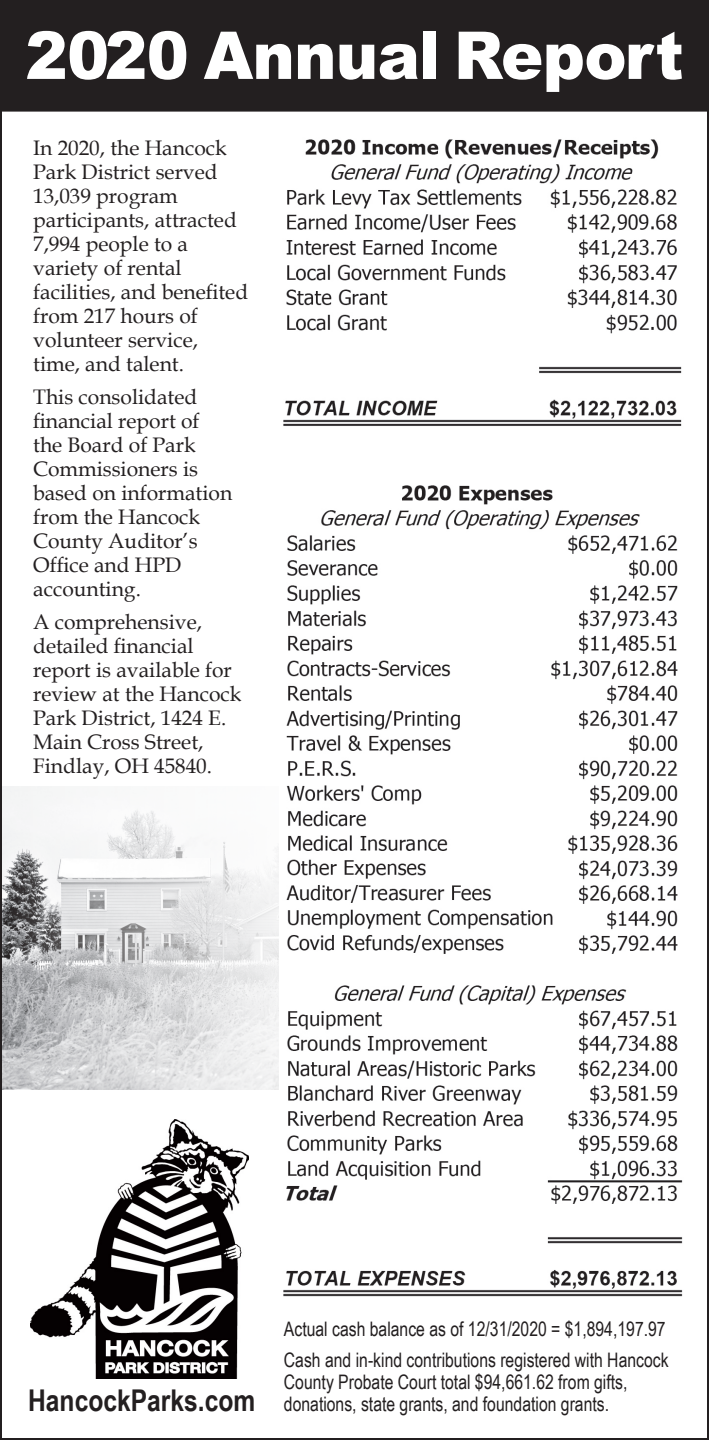
<style>
.page{position:relative;width:709px;height:1440px;background:#fff}
.page>*{position:absolute;margin:0;border:0;box-sizing:border-box;transform-origin:0 0}
.t1{font:900 66px "Arial";letter-spacing:-.01em;color:#fff;scale:.96 1}
.t2{font:700 30px "Arial Narrow";color:#231f20}
.t3{font:21px/24px "Book Antiqua";color:#231f20}
.t4{font:20px/22px "Arial Narrow";color:#231f20;scale:.96 1}
</style>
<div class="page">
<div style="left:1px;top:1px;width:706px;height:110px;background:#231f20"></div>
<div style="left:0;top:0;width:708px;height:112px;border:2px solid #231f20"></div>
<img style="left:31px;top:1120px;width:217px;height:259px">
<img style="left:3px;top:786px;width:276px;height:304px">
<img style="left:283px;top:139px;width:399px;height:287px">
<img style="left:283px;top:485px;width:400px;height:812px">
<p class="t1" style="left:25px;top:7px;width:686px">2020 Annual Report</p>
<p class="t3" style="left:33px;top:135px;width:216px">In 2020, the Hancock<br>Park District served<br>13,039 program participants, attracted<br>7,994 people to a variety of rental facilities, and benefited from 217 hours of volunteer service, time, and talent.</p>
<p class="t3" style="left:33px;top:384px;width:200px">This consolidated financial report of the Board of Park<br>Commissioners is based on information from the Hancock<br>County Auditor’s<br>Office and HPD accounting.</p>
<p class="t3" style="left:33px;top:609px;width:210px">A comprehensive, detailed financial report is available for review at the Hancock<br>Park District, 1424 E.<br>Main Cross Street,<br>Findlay, OH 45840.</p>
<p class="t2" style="left:28px;top:1378px;width:228px">HancockParks.com</p>
<p class="t4" style="left:284px;top:1317px;width:399px">Actual cash balance as of 12/31/2020 = $1,894,197.97</p>
<p class="t4" style="left:284px;top:1348px;width:402px">Cash and in-kind contributions registered with Hancock<br>County Probate Court total $94,661.62 from gifts, donations, state grants, and foundation grants.</p>
</div>
